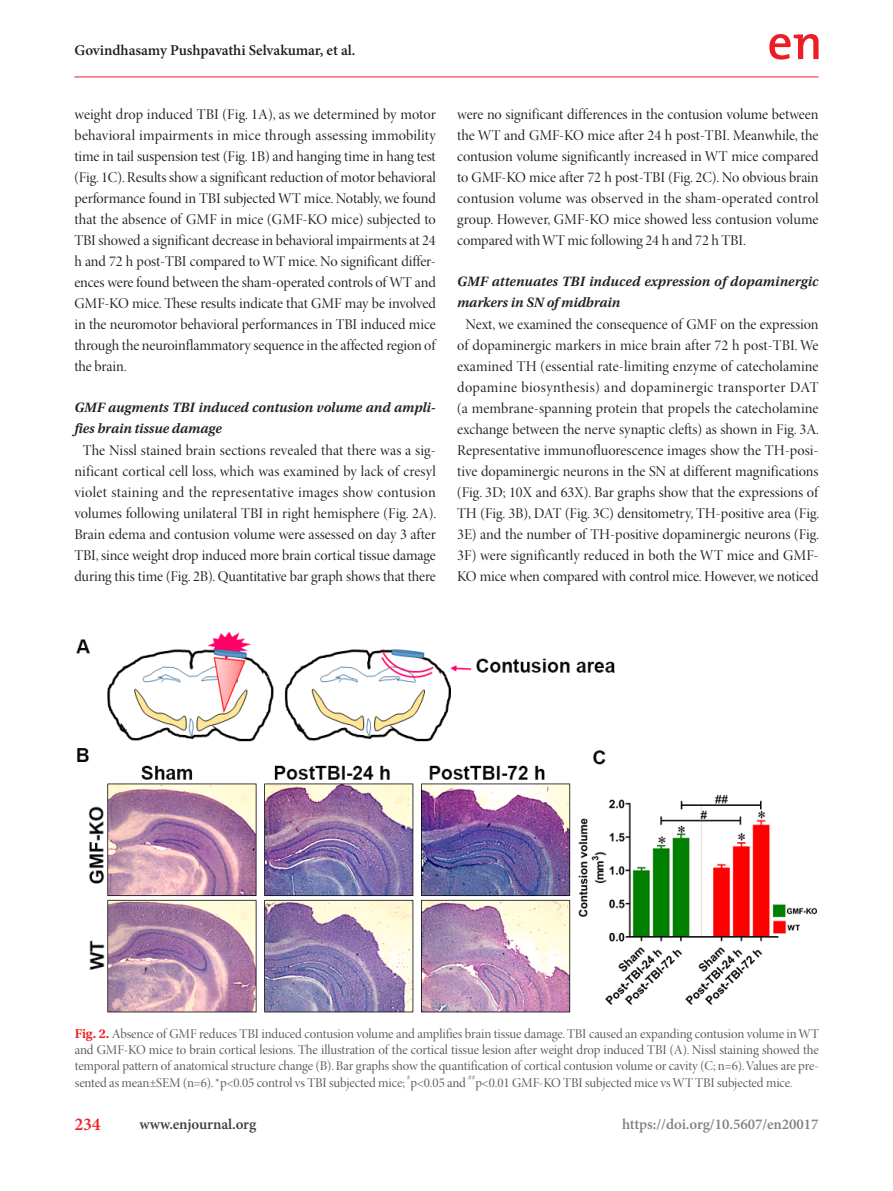
<style>
.page{position:relative;width:893px;height:1191px;background:#fff}
.page>*{position:absolute;margin:0;border:0;box-sizing:border-box;transform-origin:0 0}
.t1{font:600 18px "Minion Pro";color:#ee1d23}
.t2{font:15px/21px "Minion Pro Disp";color:#231f20;text-align:justify}
.t3{font:600 15px "Minion Pro";letter-spacing:-.005em;color:#231f20}
.t4{font:600 15px "Minion Pro";letter-spacing:-.005em;color:#808285}
.t5{font:600 15px "Minion Pro";letter-spacing:-.005em;color:#3e3e3f}
.t6{font:italic 600 14.25px/21px "Utopia Std";color:#231f20}
.t7{font:13.5px/16.2px "Minion Pro Disp";letter-spacing:-.005em;color:#57585a;text-align:justify}
.t8{font:7.8px "Minion Pro Disp";color:#57585a}
.s1{font-family:"Utopia Std";font-weight:600;color:#ee1d23}
</style>
<div class="page">
<hr style="left:74px;top:77px;width:745px;height:1px;background:#ee1d23">
<svg style="left:769px;top:34px;width:50px;height:26px"></svg>
<img style="left:76px;top:631px;width:742px;height:382px">
<p class="t3" style="left:74px;top:40px;width:283px">Govindhasamy Pushpavathi Selvakumar, et al.</p>
<p class="t2" style="left:74px;top:104px;width:363px">weight drop induced TBI (Fig. 1A), as we determined by motor behavioral impairments in mice through assessing immobility time in tail suspension test (Fig. 1B) and hanging time in hang test (Fig. 1C). Results show a significant reduction of motor behavioral performance found in TBI subjected WT mice. Notably, we found that the absence of GMF in mice (GMF-KO mice) subjected to TBI showed a significant decrease in behavioral impairments at 24 h and 72 h post-TBI compared to WT mice. No significant differ&shy;ences were found between the sham-operated controls of WT and GMF-KO mice. These results indicate that GMF may be involved in the neuromotor behavioral performances in TBI induced mice through the neuroinflammatory sequence in the affected region of the brain.</p>
<p class="t6" style="left:74px;top:397px;width:363px">GMF augments TBI induced contusion volume and ampli&shy;fies brain tissue damage</p>
<p class="t2" style="left:74px;top:440px;width:364px;text-align:center">The Nissl stained brain sections revealed that there was a sig&shy;nificant cortical cell loss, which was examined by lack of cresyl violet staining and the representative images show contusion volumes following unilateral TBI in right hemisphere (Fig. 2A).<br>Brain edema and contusion volume were assessed on day 3 after TBI, since weight drop induced more brain cortical tissue damage during this time (Fig. 2B). Quantitative bar graph shows that there</p>
<p class="t2" style="left:457px;top:104px;width:363px">were no significant differences in the contusion volume between the WT and GMF-KO mice after 24 h post-TBI. Meanwhile, the contusion volume significantly increased in WT mice compared to GMF-KO mice after 72 h post-TBI (Fig. 2C). No obvious brain contusion volume was observed in the sham-operated control group. However, GMF-KO mice showed less contusion volume compared with WT mic following 24 h and 72 h TBI.</p>
<p class="t6" style="left:457px;top:271px;width:363px">GMF attenuates TBI induced expression of dopaminergic markers in SN of midbrain</p>
<p class="t2" style="left:457px;top:314px;width:364px;text-align:center">Next, we examined the consequence of GMF on the expression of dopaminergic markers in mice brain after 72 h post-TBI. We examined TH (essential rate-limiting enzyme of catecholamine dopamine biosynthesis) and dopaminergic transporter DAT (a membrane-spanning protein that propels the catecholamine exchange between the nerve synaptic clefts) as shown in Fig. 3A.<br>Representative immunofluorescence images show the TH-posi&shy;tive dopaminergic neurons in the SN at different magnifications (Fig. 3D; 10X and 63X). Bar graphs show that the expressions of TH (Fig. 3B), DAT (Fig. 3C) densitometry, TH-positive area (Fig.<br>3E) and the number of TH-positive dopaminergic neurons (Fig.<br>3F) were significantly reduced in both the WT mice and GMF-KO mice when compared with control mice. However, we noticed</p>
<p class="t7" style="left:75px;top:1025px;width:746px"><span class="s1">Fig. 2.</span> Absence of GMF reduces TBI induced contusion volume and amplifies brain tissue damage. TBI caused an expanding contusion volume in WT and GMF-KO mice to brain cortical lesions. The illustration of the cortical tissue lesion after weight drop induced TBI (A). Nissl staining showed the temporal pattern of anatomical structure change (B). Bar graphs show the quantification of cortical contusion volume or cavity (C; n=6). Values are pre&shy;sented as mean±SEM (n=6). *p&lt;0.05 control vs TBI subjected mice; p&lt;0.05 and</p>
<p class="t8" style="left:407px;top:1073px;width:5px">#</p>
<p class="t8" style="left:468px;top:1073px;width:9px">##</p>
<p class="t7" style="left:475px;top:1074px;width:319px">p&lt;0.01 GMF-KO TBI subjected mice vs WT TBI subjected mice.</p>
<p class="t1" style="left:74px;top:1112px;width:28px">234</p>
<p class="t5" style="left:140px;top:1114px;width:118px">www.enjournal.org</p>
<p class="t4" style="left:622px;top:1114px;width:198px">https://doi.org/10.5607/en20017</p>
</div>
